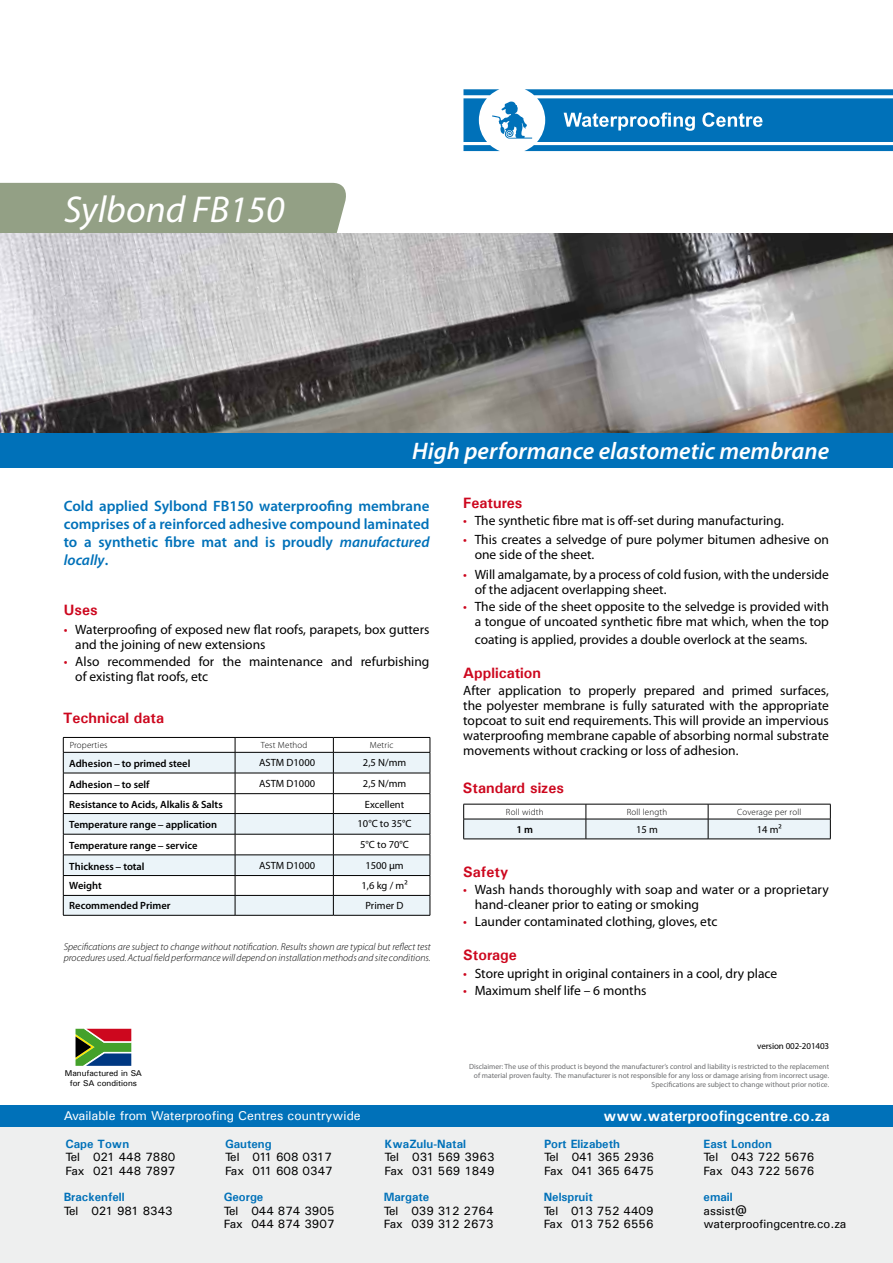
<style>
.page{position:relative;width:893px;height:1263px;background:#fff}
.page>*{position:absolute;margin:0;border:0;box-sizing:border-box;transform-origin:0 0}
.t1{font:italic 37.5px "Myriad Pro";color:#fff}
.t2{font:italic 600 24px "Myriad Pro";color:#fff}
.t3{font:600 15px/18px "Myriad Pro";color:#0071b9;text-align:justify}
.t4{font:700 15px "Univers";color:#cd071e}
.t5{font:700 15px "Univers";color:#fff}
.t6{font:13.5px/15px "Myriad Pro";color:#000}
.t7{font:13.5px "Univers";color:#fff}
.t8{font:12.75px "Univers";color:#fff}
.t9{font:12px/13.5px "Univers";color:#000}
.t10{font:700 12px "Univers";color:#0071b9}
.t11{font:600 10.5px "Myriad Pro";color:#000}
.t12{font:10.5px "Myriad Pro";color:#000}
.t13{font:italic 300 10.05px/11.2px "Myriad Pro";color:#000}
.t14{font:300 9px "Myriad Pro";letter-spacing:.02em;color:#000}
.t15{font:9px "Myriad Pro";letter-spacing:-.01em;color:#000}
.t16{font:8.4px/10.1px "Univers";color:#000;text-align:center}
.t17{font:7.5px/9px "Myriad Pro";color:#6b6c6e;text-align:right}
.s1{font-style:italic}
.s2{color:#cd071e}
.s3{font-family:"Futura Std";font-weight:400}
</style>
<div class="page">
<div style="left:0;top:183px;width:350px;height:51px;background:#93a085"></div>
<img style="left:0;top:234px;width:893px;height:200px">
<div style="left:0;top:434px;width:893px;height:34px;background:#0071b9"></div>
<svg style="left:463px;top:89px;width:430px;height:62px"></svg>
<svg style="left:463px;top:804px;width:368px;height:35px"></svg>
<hr style="left:463px;top:839px;width:123px;height:1px;background:#000">
<hr style="left:586px;top:839px;width:122px;height:1px;background:#000">
<hr style="left:708px;top:839px;width:122px;height:1px;background:#000">
<svg style="left:63px;top:737px;width:368px;height:178px"></svg>
<hr style="left:63px;top:813px;width:172px;height:1px;background:#000">
<hr style="left:63px;top:834px;width:172px;height:1px;background:#000">
<hr style="left:63px;top:855px;width:172px;height:1px;background:#000">
<hr style="left:63px;top:875px;width:172px;height:1px;background:#000">
<hr style="left:63px;top:895px;width:172px;height:1px;background:#000">
<hr style="left:63px;top:915px;width:172px;height:1px;background:#000">
<hr style="left:235px;top:813px;width:98px;height:1px;background:#000">
<hr style="left:333px;top:813px;width:97px;height:1px;background:#000">
<hr style="left:235px;top:834px;width:98px;height:1px;background:#000">
<hr style="left:333px;top:834px;width:97px;height:1px;background:#000">
<hr style="left:235px;top:855px;width:98px;height:1px;background:#000">
<hr style="left:333px;top:855px;width:97px;height:1px;background:#000">
<hr style="left:235px;top:875px;width:98px;height:1px;background:#000">
<hr style="left:333px;top:875px;width:97px;height:1px;background:#000">
<hr style="left:235px;top:895px;width:98px;height:1px;background:#000">
<hr style="left:333px;top:895px;width:97px;height:1px;background:#000">
<hr style="left:235px;top:915px;width:98px;height:1px;background:#000">
<hr style="left:333px;top:915px;width:97px;height:1px;background:#000">
<svg style="left:76px;top:1029px;width:55px;height:37px;background:#64684a"></svg>
<div style="left:0;top:1106px;width:893px;height:157px;background:#eeefef"></div>
<div style="left:0;top:1106px;width:893px;height:21px;background:#0071b9"></div>
<h1 class="t1" style="left:64px;top:186px;width:222px">Sylbond FB150</h1>
<h2 class="t2" style="left:412px;top:436px;width:418px">High performance elastometic membrane</h2>
<p class="t3" style="left:64px;top:496px;width:367px">Cold applied Sylbond FB150 waterproofing membrane comprises of a reinforced adhesive compound laminated to a synthetic fibre mat and is proudly <span class="s1">manufactured locally</span>.</p>
<p class="t4" style="left:64px;top:600px;width:35px">Uses</p>
<p class="t6" style="left:75px;top:621px;width:356px;text-indent:-11px"><span class="s2">•</span> Waterproofing of exposed new flat roofs, parapets, box gutters and the joining of new extensions</p>
<p class="t6" style="left:75px;top:653px;width:356px;text-indent:-11px"><span class="s2">•</span> Also recommended for the maintenance and refurbishing of existing flat roofs, etc</p>
<p class="t4" style="left:63px;top:708px;width:103px">Technical data</p>
<p class="t14" style="left:70px;top:739px;width:39px">Properties</p>
<p class="t14" style="left:261px;top:739px;width:48px">Test Method</p>
<p class="t14" style="left:370px;top:739px;width:25px">Metric</p>
<p class="t11" style="left:69px;top:757px;width:123px">Adhesion <span class="s3">–</span> to primed steel</p>
<p class="t12" style="left:259px;top:756px;width:58px">ASTM D1000</p>
<p class="t12" style="left:363px;top:756px;width:45px">2,5 N/mm</p>
<p class="t11" style="left:69px;top:777px;width:82px">Adhesion <span class="s3">–</span> to self</p>
<p class="t12" style="left:259px;top:777px;width:58px">ASTM D1000</p>
<p class="t12" style="left:363px;top:777px;width:45px">2,5 N/mm</p>
<p class="t11" style="left:69px;top:797px;width:155px">Resistance to Acids, Alkalis &amp; Salts</p>
<p class="t12" style="left:365px;top:797px;width:41px">Excellent</p>
<p class="t11" style="left:69px;top:818px;width:149px">Temperature range <span class="s3">–</span> application</p>
<p class="t12" style="left:358px;top:817px;width:56px">10°C to 35°C</p>
<p class="t11" style="left:69px;top:839px;width:130px">Temperature range <span class="s3">–</span> service</p>
<p class="t12" style="left:360px;top:838px;width:50px">5°C to 70°C</p>
<p class="t11" style="left:69px;top:859px;width:77px">Thickness <span class="s3">–</span> total</p>
<p class="t12" style="left:259px;top:859px;width:58px">ASTM D1000</p>
<p class="t12" style="left:365px;top:859px;width:40px">1500 µm</p>
<p class="t11" style="left:69px;top:879px;width:34px">Weight</p>
<p class="t12" style="left:362px;top:879px;width:48px">1,6 kg / m²</p>
<p class="t11" style="left:69px;top:899px;width:103px">Recommended Primer</p>
<p class="t12" style="left:366px;top:899px;width:40px">Primer D</p>
<p class="t13" style="left:64px;top:940px;width:368px">Specifications are subject to change without notification. Results shown are typical but reflect test procedures used. Actual field performance will depend on installation methods and site conditions.</p>
<p class="t4" style="left:463px;top:493px;width:61px">Features</p>
<p class="t6" style="left:463px;top:513px;width:322px"><span class="s2">•</span> The synthetic fibre mat is off-set during manufacturing.</p>
<p class="t6" style="left:475px;top:532px;width:356px;text-indent:-11px"><span class="s2">•</span> This creates a selvedge of pure polymer bitumen adhesive on one side of the sheet.</p>
<p class="t6" style="left:475px;top:566px;width:356px;text-indent:-11px"><span class="s2">•</span> Will amalgamate, by a process of cold fusion, with the underside of the adjacent overlapping sheet.</p>
<p class="t6" style="left:463px;top:598px;width:367px;text-align:right"><span class="s2">•</span> The side of the sheet opposite to the selvedge is provided with a tongue of uncoated synthetic fibre mat which, when the top</p>
<p class="t6" style="left:475px;top:631px;width:334px">coating is applied, provides a double overlock at the seams.</p>
<p class="t4" style="left:463px;top:663px;width:79px">Application</p>
<p class="t6" style="left:463px;top:683px;width:367px;text-align:justify">After application to properly prepared and primed surfaces, the polyester membrane is fully saturated with the appropriate topcoat to suit end requirements. This will provide an impervious waterproofing membrane capable of absorbing normal substrate movements without cracking or loss of adhesion.</p>
<p class="t4" style="left:463px;top:778px;width:103px">Standard sizes</p>
<p class="t14" style="left:506px;top:806px;width:39px">Roll width</p>
<p class="t14" style="left:627px;top:806px;width:42px">Roll length</p>
<p class="t14" style="left:737px;top:806px;width:66px">Coverage per roll</p>
<p class="t11" style="left:516px;top:823px;width:18px">1 m</p>
<p class="t12" style="left:636px;top:823px;width:23px">15 m</p>
<p class="t12" style="left:757px;top:823px;width:27px">14 m²</p>
<p class="t4" style="left:463px;top:862px;width:47px">Safety</p>
<p class="t6" style="left:475px;top:882px;width:356px;text-indent:-11px"><span class="s2">•</span> Wash hands thoroughly with soap and water or a proprietary hand-cleaner prior to eating or smoking</p>
<p class="t6" style="left:463px;top:914px;width:256px"><span class="s2">•</span> Launder contaminated clothing, gloves, etc</p>
<p class="t4" style="left:463px;top:946px;width:55px">Storage</p>
<p class="t6" style="left:463px;top:965px;width:315px"><span class="s2">•</span> Store upright in original containers in a cool, dry place</p>
<p class="t6" style="left:463px;top:982px;width:185px"><span class="s2">•</span> Maximum shelf life – 6 months</p>
<p class="t15" style="left:757px;top:1040px;width:73px">version 002-201403</p>
<p class="t17" style="left:469px;top:1061px;width:362px">Disclaimer: The use of this product is beyond the manufacturer’s control and liability is restricted to the replacement of material proven faulty. The manufacturer is not responsible for any loss or damage arising from incorrect usage.<br>Specifications are subject to change without prior notice.</p>
<p class="t16" style="left:65px;top:1068px;width:79px">Manufactured in SA for SA conditions</p>
<p class="t8" style="left:64px;top:1108px;width:298px">Available from Waterproofing Centres countrywide</p>
<p class="t5" style="left:604px;top:1107px;width:228px">www.waterproofingcentre.co.za</p>
<p class="t7" style="left:631px;top:1107px;width:200px">www.waterproofingcentre.co.za</p>
<p class="t10" style="left:65px;top:1136px;width:65px">Cape Town</p>
<p class="t9" style="left:65px;top:1150px;width:111px">Tel 021 448 7880<br>Fax 021 448 7897</p>
<p class="t10" style="left:64px;top:1189px;width:62px">Brackenfell</p>
<p class="t9" style="left:64px;top:1203px;width:111px">Tel 021 981 8343</p>
<p class="t10" style="left:225px;top:1136px;width:48px">Gauteng</p>
<p class="t9" style="left:225px;top:1150px;width:109px">Tel 011 608 0317<br>Fax 011 608 0347</p>
<p class="t10" style="left:224px;top:1189px;width:41px">George</p>
<p class="t9" style="left:224px;top:1203px;width:112px">Tel 044 874 3905<br>Fax 044 874 3907</p>
<p class="t10" style="left:385px;top:1136px;width:83px">KwaZulu-Natal</p>
<p class="t9" style="left:385px;top:1150px;width:111px">Tel 031 569 3963<br>Fax 031 569 1849</p>
<p class="t10" style="left:384px;top:1189px;width:47px">Margate</p>
<p class="t9" style="left:384px;top:1203px;width:111px">Tel 039 312 2764<br>Fax 039 312 2673</p>
<p class="t10" style="left:544px;top:1136px;width:77px">Port Elizabeth</p>
<p class="t9" style="left:544px;top:1150px;width:111px">Tel 041 365 2936<br>Fax 041 365 6475</p>
<p class="t10" style="left:544px;top:1189px;width:51px">Nelspruit</p>
<p class="t9" style="left:544px;top:1203px;width:111px">Tel 013 752 4409<br>Fax 013 752 6556</p>
<p class="t10" style="left:704px;top:1136px;width:70px">East London</p>
<p class="t9" style="left:704px;top:1150px;width:112px">Tel 043 722 5676<br>Fax 043 722 5676</p>
<p class="t10" style="left:704px;top:1189px;width:31px">email</p>
<p class="t9" style="left:704px;top:1203px;width:144px">assist@ waterproofingcentre.co.za</p>
</div>
